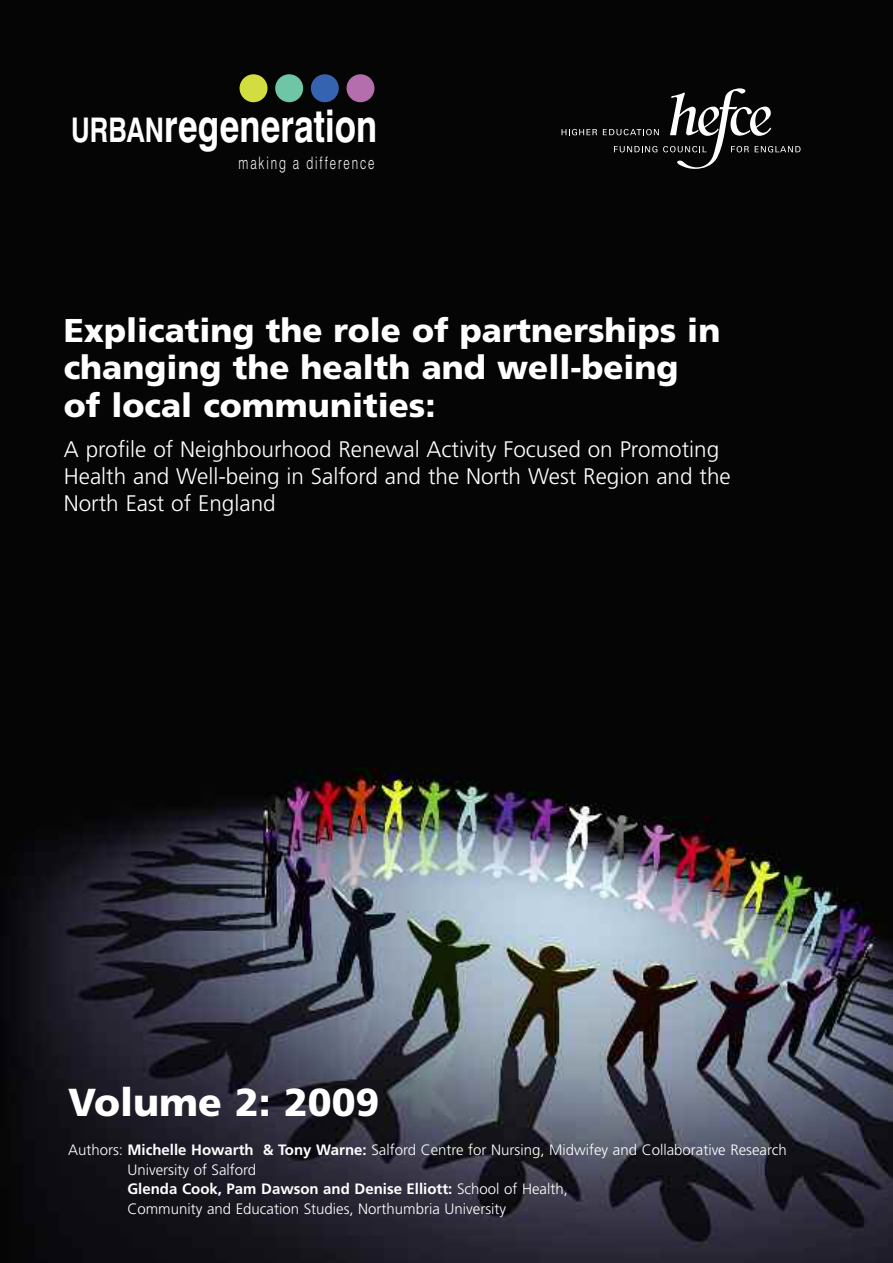
<style>
.page{position:relative;width:893px;height:1263px;background:#fff}
.page>*{position:absolute;margin:0;border:0;box-sizing:border-box;transform-origin:0 0}
.t1{font:700 45.15px "Swiss 721 BT";color:#fff;scale:.78 1}
.t2{font:900 39px "Frutiger";color:#fff}
.t3{font:900 33px/37.5px "Frutiger";color:#fff}
.t4{font:300 22.5px/27px "Frutiger";color:#fff}
.t5{font:300 17.25px "Swiss 721 BT";letter-spacing:.165em;color:#fff;scale:.69 1}
.t6{font:300 15px/19.5px "Frutiger";color:#fff}
.s1{font-size:33.9px}
.s2{font-weight:700}
</style>
<div class="page">
<img style="left:0;top:0;width:893px;height:1263px">
<svg style="left:562px;top:129px;width:35px;height:6px"></svg>
<svg style="left:603px;top:88px;width:197px;height:81px;background:#252525"></svg>
<div style="left:240px;top:74px;width:27px;height:28px;background:#d2de40;border-radius:50%"></div>
<div style="left:275px;top:74px;width:28px;height:28px;background:#6ec6a6;border-radius:50%"></div>
<div style="left:311px;top:74px;width:28px;height:28px;background:#3563af;border-radius:50%"></div>
<div style="left:346px;top:74px;width:28px;height:28px;background:#b56ead;border-radius:50%"></div>
<h1 class="t1" style="left:71px;top:110px;width:394px"><span class="s1">URBAN</span>regeneration</h1>
<p class="t5" style="left:238px;top:156px;width:199px">making a difference</p>
<h3 class="t3" style="left:64px;top:314px;width:658px">Explicating the role of partnerships in changing the health and well-being of local communities:</h3>
<h3 class="t4" style="left:64px;top:437px;width:668px">A profile of Neighbourhood Renewal Activity Focused on Promoting<br>Health and Well-being in Salford and the North West Region and the<br>North East of England</h3>
<h2 class="t2" style="left:68px;top:1087px;width:313px">Volume 2: 2009</h2>
<p class="t6" style="left:127px;top:1141px;width:661px;text-indent:-59px">Authors: <span class="s2">Michelle Howarth &amp; Tony Warne:</span> Salford Centre for Nursing, Midwifey and Collaborative Research University of Salford<br><span class="s2">Glenda Cook, Pam Dawson and Denise Elliott:</span> School of Health,<br>Community and Education Studies, Northumbria University</p>
</div>
